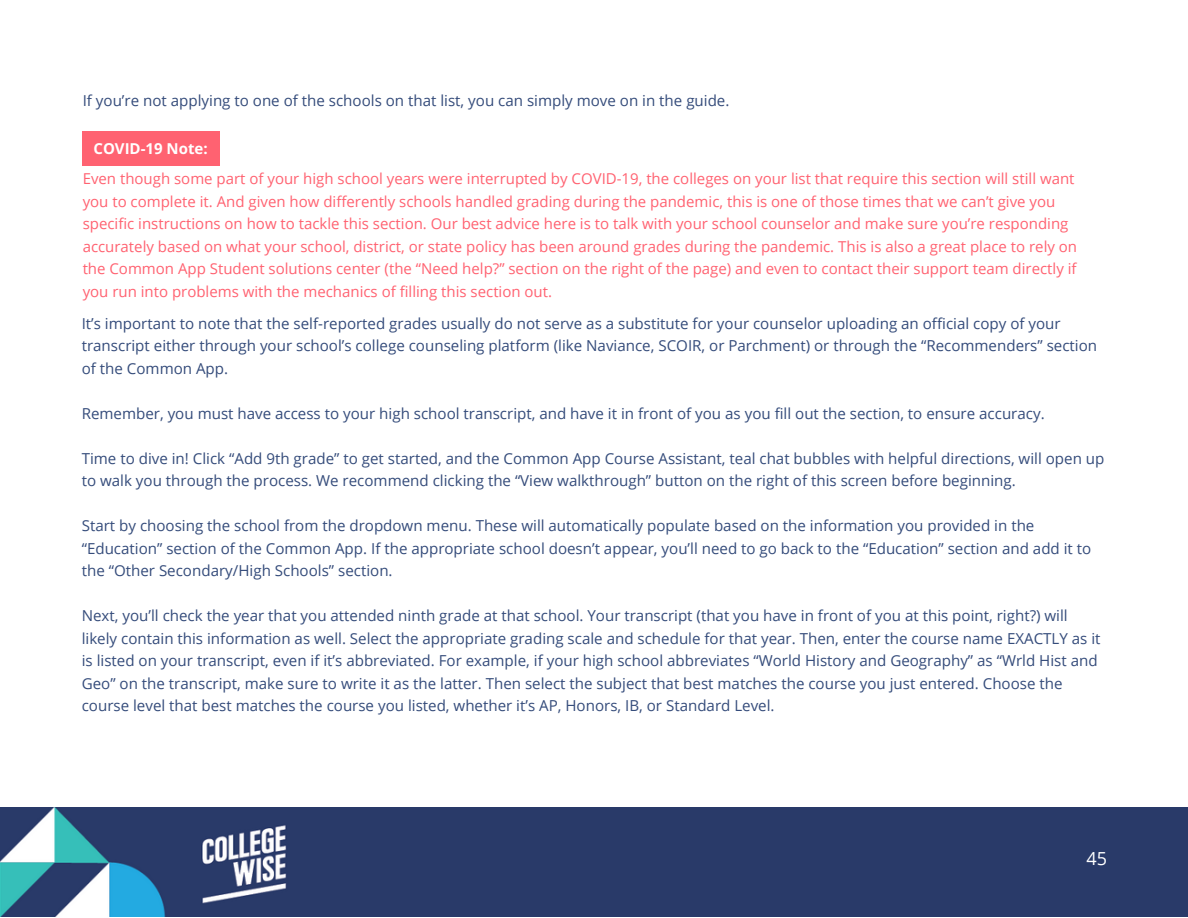
<style>
.page{position:relative;width:1188px;height:918px;background:#fff}
.page>*{position:absolute;margin:0;border:0;box-sizing:border-box;transform-origin:0 0}
.t1{font:18px "Open Sans";color:#fff}
.t2{font:15.15px/22.5px "Open Sans";color:#354c7b}
.t3{font:15px/22.5px "Open Sans";color:#ff6271}
.t4{font:700 15px "Open Sans";color:#fff}
</style>
<div class="page">
<img style="left:0;top:808px;width:1188px;height:109px">
<div style="left:82px;top:131px;width:137px;height:34px;background:#ff6271"></div>
<p class="t2" style="left:83px;top:89px;width:648px">If you’re not applying to one of the schools on that list, you can simply move on in the guide.</p>
<p class="t4" style="left:93px;top:138px;width:116px">COVID-19 Note:</p>
<p class="t3" style="left:83px;top:167px;width:996px">Even though some part of your high school years were interrupted by COVID-19, the colleges on your list that require this section will still want you to complete it. And given how differently schools handled grading during the pandemic, this is one of those times that we can’t give you specific instructions on how to tackle this section. Our best advice here is to talk with your school counselor and make sure you’re responding accurately based on what your school, district, or state policy has been around grades during the pandemic. This is also a great place to rely on the Common App Student solutions center (the “Need help?” section on the right of the page) and even to contact their support team directly if you run into problems with the mechanics of filling this section out.</p>
<p class="t2" style="left:82px;top:312px;width:1017px">It’s important to note that the self-reported grades usually do not serve as a substitute for your counselor uploading an official copy of your transcript either through your school’s college counseling platform (like Naviance, SCOIR, or Parchment) or through the “Recommenders” section of the Common App.</p>
<p class="t2" style="left:82px;top:402px;width:964px">Remember, you must have access to your high school transcript, and have it in front of you as you fill out the section, to ensure accuracy.</p>
<p class="t2" style="left:82px;top:447px;width:1024px">Time to dive in! Click “Add 9th grade” to get started, and the Common App Course Assistant, teal chat bubbles with helpful directions, will open up to walk you through the process. We recommend clicking the “View walkthrough” button on the right of this screen before beginning.</p>
<p class="t2" style="left:82px;top:514px;width:1011px">Start by choosing the school from the dropdown menu. These will automatically populate based on the information you provided in the “Education” section of the Common App. If the appropriate school doesn’t appear, you’ll need to go back to the “Education” section and add it to the “Other Secondary/High Schools” section.</p>
<p class="t2" style="left:82px;top:604px;width:1020px">Next, you’ll check the year that you attended ninth grade at that school. Your transcript (that you have in front of you at this point, right?) will likely contain this information as well. Select the appropriate grading scale and schedule for that year. Then, enter the course name EXACTLY as it is listed on your transcript, even if it’s abbreviated. For example, if your high school abbreviates “World History and Geography” as “Wrld Hist and Geo” on the transcript, make sure to write it as the latter. Then select the subject that best matches the course you just entered. Choose the course level that best matches the course you listed, whether it’s AP, Honors, IB, or Standard Level.</p>
<p class="t1" style="left:1086px;top:845px;width:22px">45</p>
</div>
